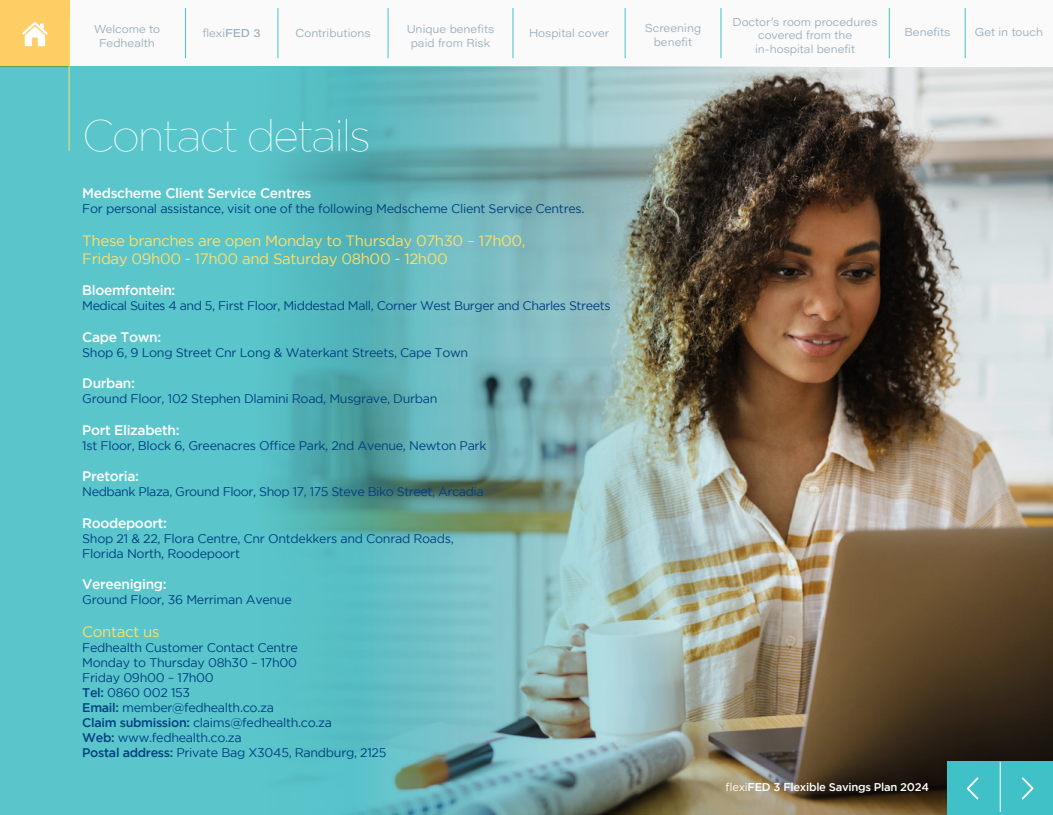
<style>
.page{position:relative;width:1053px;height:815px;background:#fff}
.page>*{position:absolute;margin:0;border:0;box-sizing:border-box;transform-origin:0 0}
.t1{font:100 43.75px "Gotham";letter-spacing:-.045em;color:#fff}
.t2{font:15px/18px "Gotham";letter-spacing:-.025em;color:#ffdf68}
.t3{font:500 13.75px "Gotham";letter-spacing:-.025em;color:#fff}
.t4{font:12.5px/15px "Gotham";letter-spacing:-.025em;color:#014081}
.t5{font:11.25px/13.5px "Acumin Variable Concept";color:#9bafbd;text-align:center}
.t6{font:500 11.25px "Gotham";letter-spacing:-.025em;color:#fff}
.s1{font-weight:500}
.s2{font-weight:400}
</style>
<div class="page">
<div style="left:68px;top:0;width:984px;height:66px;background:#fafafa"></div>
<hr style="left:185px;top:8px;width:1px;height:50px;background:#45c2cb">
<hr style="left:278px;top:8px;width:1px;height:50px;background:#45c2cb">
<hr style="left:388px;top:8px;width:1px;height:50px;background:#45c2cb">
<hr style="left:512px;top:8px;width:1px;height:50px;background:#45c2cb">
<hr style="left:720px;top:8px;width:1px;height:50px;background:#45c2cb">
<hr style="left:889px;top:8px;width:1px;height:50px;background:#45c2cb">
<hr style="left:964px;top:8px;width:1px;height:50px;background:#45c2cb">
<hr style="left:625px;top:8px;width:1px;height:50px;background:#45c2cb">
<div style="left:0;top:0;width:69px;height:66px;background:#fecd64"></div>
<svg style="left:22px;top:22px;width:26px;height:24px"></svg>
<img style="left:826px;top:67px;width:226px;height:293px">
<svg style="left:826px;top:360px;width:226px;height:455px;background:#756550"></svg>
<img style="left:0;top:66px;width:826px;height:749px">
<div style="left:947px;top:762px;width:105px;height:53px;background:#40c1c8"></div>
<svg style="left:966px;top:776px;width:68px;height:25px"></svg>
<hr style="left:999px;top:762px;width:1px;height:50px;background:#fff">
<hr style="left:69px;top:18px;width:1px;height:133px;background:#ffdf68">
<p class="t5" style="left:529px;top:26px;width:81px">Hospital cover</p>
<p class="t5" style="left:644px;top:21px;width:58px">Screening benefit</p>
<p class="t5" style="left:732px;top:15px;width:146px">Doctor’s room procedures covered from the in-hospital benefit</p>
<p class="t5" style="left:904px;top:25px;width:47px">Benefits</p>
<p class="t5" style="left:94px;top:22px;width:67px">Welcome to<br>Fedhealth</p>
<p class="t5" style="left:203px;top:26px;width:59px">flexiFED 3</p>
<p class="t5" style="left:295px;top:26px;width:77px">Contributions</p>
<p class="t5" style="left:406px;top:22px;width:89px">Unique benefits</p>
<p class="t5" style="left:974px;top:25px;width:70px">Get in touch</p>
<p class="t5" style="left:411px;top:36px;width:81px">paid from Risk</p>
<p class="t1" style="left:82px;top:112px;width:290px">Contact details</p>
<p class="t3" style="left:82px;top:185px;width:231px">Medscheme Client Service Centres</p>
<p class="t4" style="left:82px;top:201px;width:503px">For personal assistance, visit one of the following Medscheme Client Service Centres.</p>
<p class="t2" style="left:82px;top:231px;width:445px">These branches are open Monday to Thursday 07h30 – 17h00,<br>Friday 09h00 - 17h00 and Saturday 08h00 - 12h00</p>
<p class="t3" style="left:82px;top:283px;width:95px">Bloemfontein:</p>
<p class="t4" style="left:82px;top:298px;width:530px">Medical Suites 4 and 5, First Floor, Middestad Mall, Corner West Burger and Charles Streets</p>
<p class="t3" style="left:82px;top:329px;width:80px">Cape Town:</p>
<p class="t4" style="left:82px;top:345px;width:387px">Shop 6, 9 Long Street Cnr Long &amp; Waterkant Streets, Cape Town</p>
<p class="t3" style="left:82px;top:376px;width:54px">Durban:</p>
<p class="t4" style="left:82px;top:391px;width:357px">Ground Floor, 102 Stephen Dlamini Road, Musgrave, Durban</p>
<p class="t3" style="left:82px;top:422px;width:99px">Port Elizabeth:</p>
<p class="t4" style="left:82px;top:438px;width:405px">1st Floor, Block 6, Greenacres Office Park, 2nd Avenue, Newton Park</p>
<p class="t3" style="left:82px;top:469px;width:58px">Pretoria:</p>
<p class="t4" style="left:82px;top:484px;width:403px">Nedbank Plaza, Ground Floor, Shop 17, 175 Steve Biko Street, Arcadia</p>
<p class="t3" style="left:82px;top:515px;width:86px">Roodepoort:</p>
<p class="t4" style="left:82px;top:531px;width:373px">Shop 21 &amp; 22, Flora Centre, Cnr Ontdekkers and Conrad Roads,<br>Florida North, Roodepoort</p>
<p class="t3" style="left:82px;top:577px;width:86px">Vereeniging:</p>
<p class="t4" style="left:82px;top:592px;width:211px">Ground Floor, 36 Merriman Avenue</p>
<p class="t2" style="left:82px;top:623px;width:79px">Contact us</p>
<p class="t4" style="left:82px;top:640px;width:217px">Fedhealth Customer Contact Centre</p>
<p class="t4" style="left:82px;top:655px;width:216px">Monday to Thursday 08h30 – 17h00</p>
<p class="t4" style="left:82px;top:670px;width:133px">Friday 09h00 – 17h00</p>
<p class="t4" style="left:82px;top:685px;width:109px"><span class="s1">Tel:</span> 0860 002 153</p>
<p class="t4" style="left:82px;top:700px;width:193px"><span class="s1">Email:</span> member@fedhealth.co.za</p>
<p class="t4" style="left:82px;top:715px;width:251px"><span class="s1">Claim submission:</span> claims@fedhealth.co.za</p>
<p class="t4" style="left:82px;top:730px;width:161px"><span class="s1">Web:</span> www.fedhealth.co.za</p>
<p class="t4" style="left:82px;top:745px;width:305px"><span class="s1">Postal address:</span> Private Bag X3045, Randburg, 2125</p>
<p class="t6" style="left:725px;top:781px;width:205px"><span class="s2">flexi</span>FED 3 Flexible Savings Plan 2024</p>
</div>
